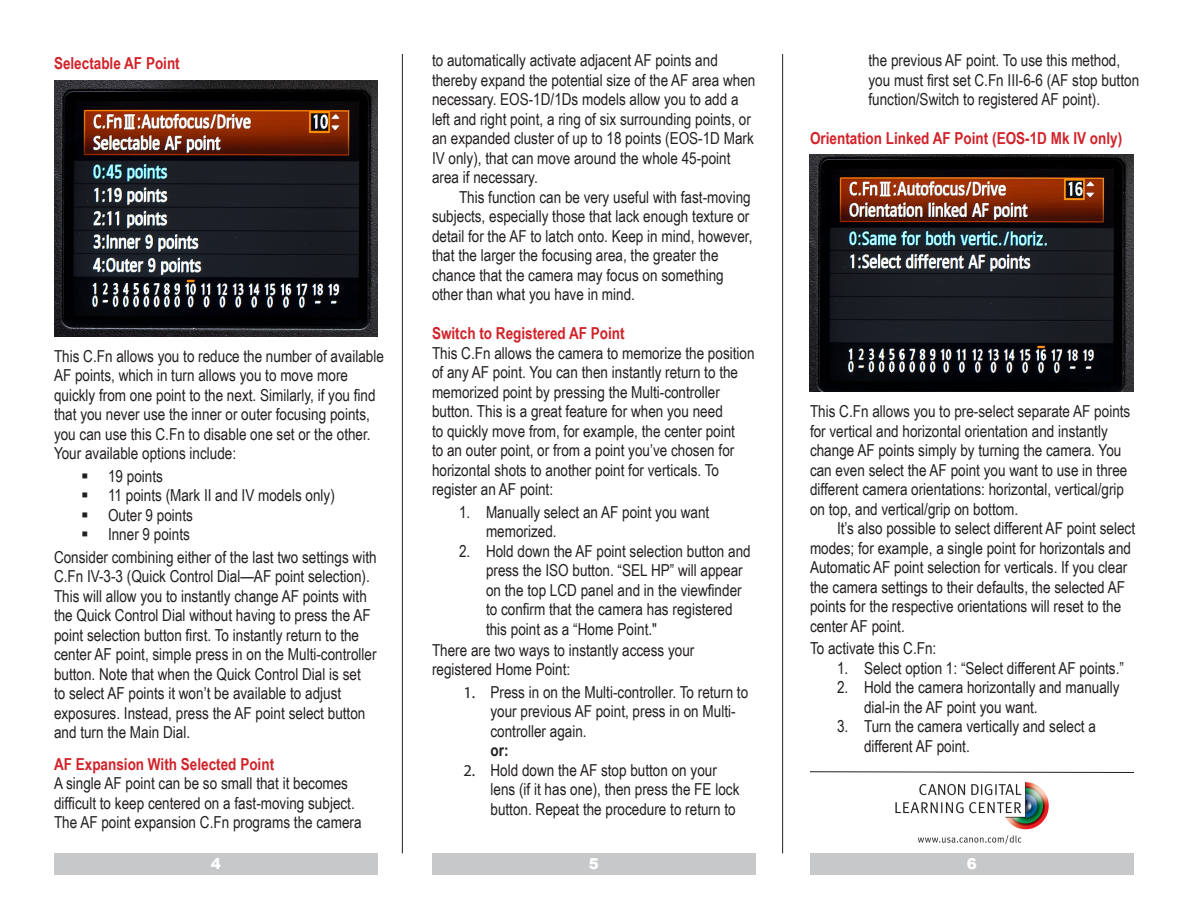
<style>
.page{position:relative;width:1188px;height:918px;background:#fff}
.page>*{position:absolute;margin:0;border:0;box-sizing:border-box;transform-origin:0 0}
.List_Paragraph{font:16.5px/19.5px "Arial Narrow";color:#231f20}
.t1{font:700 16.5px "Arial Narrow";color:#d1232a}
.t2{font:900 15px "Arial";color:#fff}
.s1{font-family:"Myriad Pro"}
.s2{font-weight:700}
</style>
<div class="page">
<div style="left:54px;top:853px;width:324px;height:22px;background:#c7c8ca"></div>
<div style="left:432px;top:853px;width:324px;height:22px;background:#c7c8ca"></div>
<div style="left:810px;top:853px;width:324px;height:22px;background:#c7c8ca"></div>
<hr style="left:782px;top:54px;width:1px;height:799px;background:#231f20">
<hr style="left:402px;top:54px;width:1px;height:799px;background:#231f20">
<svg style="left:810px;top:771px;width:324px;height:2px"></svg>
<img style="left:895px;top:782px;width:154px;height:63px">
<img style="left:54px;top:81px;width:324px;height:255px">
<img style="left:809px;top:154px;width:324px;height:238px">
<p class="t1" style="left:54px;top:51px;width:127px">Selectable AF Point</p>
<p class="List_Paragraph" style="left:54px;top:346px;width:331px">This C.Fn allows you to reduce the number of available AF points, which in turn allows you to move more quickly from one point to the next. Similarly, if you find that you never use the inner or outer focusing points, you can use this C.Fn to disable one set or the other.<br>Your available options include:</p>
<p class="List_Paragraph" style="left:81px;top:466px;width:83px">▪ 19 points</p>
<p class="List_Paragraph" style="left:81px;top:485px;width:255px">▪ 11 points (Mark II and IV models only)</p>
<p class="List_Paragraph" style="left:81px;top:505px;width:113px">▪ Outer 9 points</p>
<p class="List_Paragraph" style="left:81px;top:524px;width:110px">▪ Inner 9 points</p>
<p class="List_Paragraph" style="left:54px;top:547px;width:324px">Consider combining either of the last two settings with C.Fn IV-3-3 (Quick Control Dial—AF point selection).<br>This will allow you to instantly change AF points with the Quick Control Dial without having to press the AF point selection button first. To instantly return to the center AF point, simple press in on the Multi-controller button. Note that when the Quick Control Dial is set<br>to select AF points it won’t be available to adjust exposures. Instead, press the AF point select button and turn the Main Dial.</p>
<p class="t1" style="left:54px;top:752px;width:222px">AF Expansion With Selected Point</p>
<p class="List_Paragraph" style="left:54px;top:773px;width:309px">A single AF point can be so small that it becomes difficult to keep centered on a fast-moving subject.<br>The AF point expansion C.Fn programs the camera</p>
<p class="List_Paragraph" style="left:432px;top:50px;width:325px">to automatically activate adjacent AF points and thereby expand the potential size of the AF area when necessary. EOS-1D/1Ds models allow you to add a left and right point, a ring of six surrounding points, or an expanded cluster of up to 18 points (EOS-1D Mark IV only), that can move around the whole 45-point area if necessary.</p>
<p class="List_Paragraph" style="left:432px;top:186px;width:322px;text-indent:27px">This function can be very useful with fast-moving subjects, especially those that lack enough texture or detail for the AF to latch onto. Keep in mind, however, that the larger the focusing area, the greater the chance that the camera may focus on something other than what you have in mind.</p>
<p class="t1" style="left:432px;top:321px;width:194px">Switch to Registered AF Point</p>
<p class="List_Paragraph" style="left:432px;top:342px;width:324px">This C.Fn allows the camera to memorize the position of any AF point. You can then instantly return to the memorized point by pressing the Multi-controller button. This is a great feature for when you need<br>to quickly move from, for example, the center point<br>to an outer point, or from a point you’ve chosen for horizontal shots to another point for verticals. To register an AF point:</p>
<p class="List_Paragraph" style="left:486px;top:501px;width:225px;text-indent:-27px">1. Manually select an AF point you want memorized.</p>
<p class="List_Paragraph" style="left:486px;top:540px;width:266px;text-indent:-27px">2. Hold down the AF point selection button and press the ISO button. “SEL HP” will appear on the top LCD panel and in the viewfinder to confirm that the camera has registered this point as a “Home Point."</p>
<p class="List_Paragraph" style="left:432px;top:639px;width:264px">There are two ways to instantly access your registered Home Point:</p>
<p class="List_Paragraph" style="left:490px;top:681px;width:259px;text-indent:-27px"><span class="s1">1.</span> Press in on the Multi-controller. To return to your previous AF point, press in on Multi&shy;controller again.<br><span class="s2">or:</span></p>
<p class="List_Paragraph" style="left:490px;top:759px;width:250px;text-indent:-27px"><span class="s1">2.</span> Hold down the AF stop button on your lens (if it has one), then press the FE lock button. Repeat the procedure to return to</p>
<p class="List_Paragraph" style="left:868px;top:50px;width:272px">the previous AF point. To use this method, you must first set C.Fn III-6-6 (AF stop button function/Switch to registered AF point).</p>
<p class="t1" style="left:810px;top:126px;width:314px">Orientation Linked AF Point (EOS-1D Mk IV only)</p>
<p class="List_Paragraph" style="left:810px;top:401px;width:322px">This C.Fn allows you to pre-select separate AF points for vertical and horizontal orientation and instantly change AF points simply by turning the camera. You can even select the AF point you want to use in three different camera orientations: horizontal, vertical/grip on top, and vertical/grip on bottom.</p>
<p class="List_Paragraph" style="left:810px;top:518px;width:327px;text-indent:27px">It’s also possible to select different AF point select modes; for example, a single point for horizontals and Automatic AF point selection for verticals. If you clear the camera settings to their defaults, the selected AF points for the respective orientations will reset to the center AF point.</p>
<p class="List_Paragraph" style="left:810px;top:638px;width:128px">To activate this C.Fn:</p>
<p class="List_Paragraph" style="left:837px;top:657px;width:289px">1. Select option 1: “Select different AF points.”</p>
<p class="List_Paragraph" style="left:864px;top:677px;width:257px;text-indent:-27px">2. Hold the camera horizontally and manually dial-in the AF point you want.</p>
<p class="List_Paragraph" style="left:864px;top:716px;width:233px;text-indent:-27px">3. Turn the camera vertically and select a different AF point.</p>
<p class="t2" style="left:211px;top:852px;width:12px">4</p>
<p class="t2" style="left:589px;top:852px;width:12px">5</p>
<p class="t2" style="left:967px;top:852px;width:12px">6</p>
</div>
